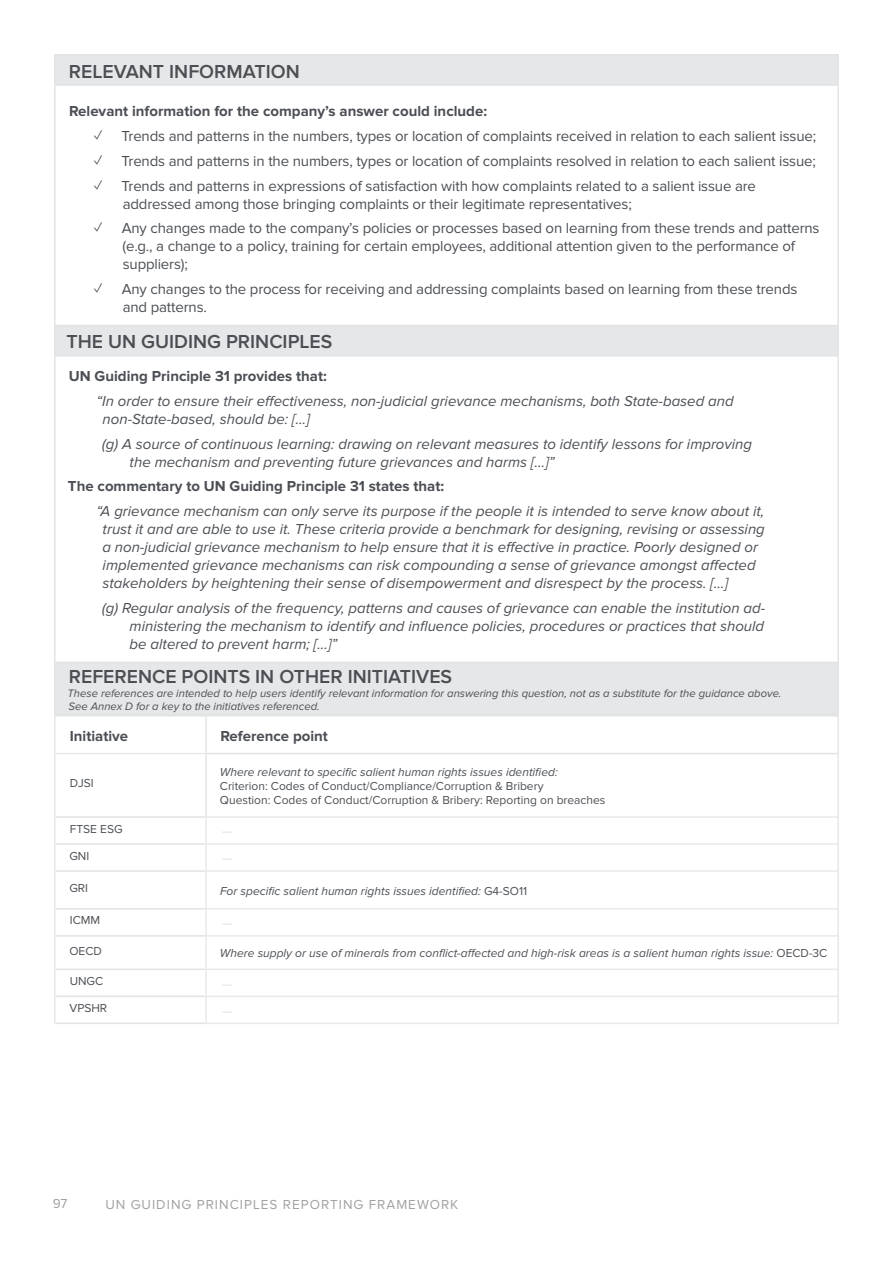
<style>
.page{position:relative;width:893px;height:1263px;background:#fff}
.page>*{position:absolute;margin:0;border:0;box-sizing:border-box;transform-origin:0 0}
.t1{font:600 19.5px "Proxima Nova";color:#4b4f54}
.t2{font:italic 15px/18px "Proxima Nova";color:#4b4f54}
.t3{font:15px/18px "Proxima Nova";letter-spacing:-.01em;color:#4b4f54}
.t4{font:700 15px "Proxima Nova";color:#4b4f54}
.t5{font:13.5px "Proxima Nova A";letter-spacing:.075em;color:#a0a1a2}
.t6{font:italic 12px "Proxima Nova";color:#4b4f54}
.t7{font:12px/14.4px "Proxima Nova";color:#4b4f54}
.t8{font:italic 11.25px/12.8px "Proxima Nova";color:#4b4f54}
.s1{font-style:normal}
</style>
<div class="page">
<svg style="left:56px;top:56px;width:781px;height:657px"></svg>
<hr style="left:54px;top:662px;width:785px;height:1px;background:#e2e3e4">
<hr style="left:54px;top:663px;width:2px;height:50px;background:#e2e3e4">
<hr style="left:837px;top:663px;width:2px;height:50px;background:#e2e3e4">
<hr style="left:54px;top:713px;width:785px;height:2px;background:#e2e3e4">
<hr style="left:54px;top:54px;width:785px;height:2px;background:#e2e3e4">
<hr style="left:54px;top:56px;width:2px;height:28px;background:#e2e3e4">
<hr style="left:837px;top:56px;width:2px;height:28px;background:#e2e3e4">
<hr style="left:54px;top:84px;width:785px;height:2px;background:#e2e3e4">
<hr style="left:54px;top:86px;width:2px;height:239px;background:#e2e3e4">
<hr style="left:837px;top:86px;width:2px;height:239px;background:#e2e3e4">
<hr style="left:54px;top:325px;width:785px;height:1px;background:#e2e3e4">
<hr style="left:54px;top:326px;width:2px;height:29px;background:#e2e3e4">
<hr style="left:837px;top:326px;width:2px;height:29px;background:#e2e3e4">
<hr style="left:54px;top:355px;width:785px;height:2px;background:#e2e3e4">
<hr style="left:54px;top:357px;width:2px;height:305px;background:#e2e3e4">
<hr style="left:837px;top:357px;width:2px;height:305px;background:#e2e3e4">
<hr style="left:54px;top:715px;width:2px;height:309px;background:#e6e7e8">
<hr style="left:837px;top:715px;width:2px;height:309px;background:#e6e7e8">
<hr style="left:205px;top:816px;width:633px;height:2px;background:#e9e9e9">
<hr style="left:205px;top:843px;width:633px;height:2px;background:#e9e9e9">
<hr style="left:205px;top:870px;width:633px;height:2px;background:#e9e9e9">
<hr style="left:205px;top:908px;width:633px;height:1px;background:#e9e9e9">
<hr style="left:205px;top:935px;width:633px;height:1px;background:#e9e9e9">
<hr style="left:205px;top:968px;width:633px;height:2px;background:#e9e9e9">
<hr style="left:205px;top:995px;width:633px;height:2px;background:#e9e9e9">
<hr style="left:205px;top:1022px;width:633px;height:2px;background:#e9e9e9">
<hr style="left:55px;top:715px;width:151px;height:1px;background:#e2e3e4">
<hr style="left:206px;top:715px;width:632px;height:1px;background:#e2e3e4">
<hr style="left:205px;top:716px;width:2px;height:37px;background:#e2e3e4">
<hr style="left:205px;top:753px;width:633px;height:1px;background:#e2e3e4">
<hr style="left:55px;top:1022px;width:150px;height:2px;background:#e2e3e4">
<hr style="left:205px;top:754px;width:2px;height:62px;background:#e2e3e4">
<hr style="left:55px;top:816px;width:150px;height:2px;background:#e2e3e4">
<hr style="left:55px;top:843px;width:150px;height:2px;background:#e2e3e4">
<hr style="left:55px;top:870px;width:150px;height:2px;background:#e2e3e4">
<hr style="left:55px;top:908px;width:150px;height:1px;background:#e2e3e4">
<hr style="left:55px;top:935px;width:150px;height:1px;background:#e2e3e4">
<hr style="left:55px;top:968px;width:150px;height:2px;background:#e2e3e4">
<hr style="left:55px;top:995px;width:150px;height:2px;background:#e2e3e4">
<hr style="left:205px;top:818px;width:2px;height:25px;background:#e9e9e9">
<hr style="left:205px;top:845px;width:2px;height:25px;background:#e9e9e9">
<hr style="left:205px;top:872px;width:2px;height:36px;background:#e9e9e9">
<hr style="left:205px;top:909px;width:2px;height:26px;background:#e9e9e9">
<hr style="left:205px;top:936px;width:2px;height:32px;background:#e9e9e9">
<hr style="left:205px;top:970px;width:2px;height:25px;background:#e9e9e9">
<hr style="left:205px;top:997px;width:2px;height:25px;background:#e9e9e9">
<hr style="left:55px;top:753px;width:150px;height:1px;background:#e9e9e9">
<h1 class="t1" style="left:69px;top:60px;width:233px">RELEVANT INFORMATION</h1>
<p class="t4" style="left:69px;top:103px;width:420px">Relevant information for the company’s answer could include:</p>
<p class="t3" style="left:94px;top:127px;width:723px">✓ Trends and patterns in the numbers, types or location of complaints received in relation to each salient issue;</p>
<p class="t3" style="left:94px;top:152px;width:723px">✓ Trends and patterns in the numbers, types or location of complaints resolved in relation to each salient issue;</p>
<p class="t3" style="left:123px;top:177px;width:635px;text-indent:-29px">✓ Trends and patterns in expressions of satisfaction with how complaints related to a salient issue are addressed among those bringing complaints or their legitimate representatives;</p>
<p class="t3" style="left:123px;top:220px;width:698px;text-indent:-28px">✓ Any changes made to the company’s policies or processes based on learning from these trends and patterns (e.g., a change to a policy, training for certain employees, additional attention given to the performance of suppliers);</p>
<p class="t3" style="left:123px;top:280px;width:676px;text-indent:-29px">✓ Any changes to the process for receiving and addressing complaints based on learning from these trends and patterns.</p>
<h1 class="t1" style="left:66px;top:331px;width:267px">THE UN GUIDING PRINCIPLES</h1>
<p class="t4" style="left:69px;top:367px;width:260px">UN Guiding Principle 31 provides that:</p>
<p class="t2" style="left:103px;top:392px;width:633px;text-indent:-6px">“In order to ensure their effectiveness, non-judicial grievance mechanisms, both State-based and non‑State-based, should be: […]</p>
<p class="t2" style="left:130px;top:435px;width:624px;text-indent:-27px">(g) A source of continuous learning: drawing on relevant measures to identify lessons for improving the mechanism and preventing future grievances and harms […]”</p>
<p class="t4" style="left:68px;top:478px;width:378px">The commentary to UN Guiding Principle 31 states that:</p>
<p class="t2" style="left:102px;top:502px;width:664px;text-indent:-6px">“A grievance mechanism can only serve its purpose if the people it is intended to serve know about it, trust it and are able to use it. These criteria provide a benchmark for designing, revising or assessing a non-judicial grievance mechanism to help ensure that it is effective in practice. Poorly designed or implemented grievance mechanisms can risk compounding a sense of grievance amongst affected stakeholders by heightening their sense of disempowerment and disrespect by the process. […]</p>
<p class="t2" style="left:130px;top:599px;width:637px;text-align:justify;text-indent:-27px">(g) Regular analysis of the frequency, patterns and causes of grievance can enable the institution ad&shy;ministering the mechanism to identify and influence policies, procedures or practices that should be altered to prevent harm; […]”</p>
<h1 class="t1" style="left:69px;top:665px;width:385px">REFERENCE POINTS IN OTHER INITIATIVES</h1>
<p class="t8" style="left:68px;top:687px;width:715px">These references are intended to help users identify relevant information for answering this question, not as a substitute for the guidance above.<br>See Annex D for a key to the initiatives referenced.</p>
<p class="t4" style="left:70px;top:727px;width:60px">Initiative</p>
<p class="t4" style="left:220px;top:727px;width:109px">Reference point</p>
<p class="t7" style="left:70px;top:776px;width:25px">DJSI</p>
<p class="t6" style="left:220px;top:765px;width:339px">Where relevant to specific salient human rights issues identified:</p>
<p class="t7" style="left:220px;top:779px;width:387px">Criterion: Codes of Conduct/Compliance/Corruption &amp; Bribery<br>Question: Codes of Conduct/Corruption &amp; Bribery: Reporting on breaches</p>
<p class="t7" style="left:70px;top:822px;width:54px">FTSE ESG</p>
<p class="t7" style="left:69px;top:849px;width:21px">GNI</p>
<p class="t7" style="left:69px;top:881px;width:20px">GRI</p>
<p class="t6" style="left:220px;top:884px;width:309px">For specific salient human rights issues identified: <span class="s1">G4-SO11</span></p>
<p class="t7" style="left:70px;top:913px;width:32px">ICMM</p>
<p class="t7" style="left:69px;top:944px;width:34px">OECD</p>
<p class="t6" style="left:220px;top:947px;width:609px">Where supply or use of minerals from conflict-affected and high-risk areas is a salient human rights issue: <span class="s1">OECD-3C</span></p>
<p class="t7" style="left:70px;top:974px;width:35px">UNGC</p>
<p class="t7" style="left:69px;top:1001px;width:39px">VPSHR</p>
<p class="t5" style="left:53px;top:1195px;width:16px">97</p>
<p class="t5" style="left:105px;top:1197px;width:354px">UN GUIDING PRINCIPLES REPORTING FRAMEWORK</p>
</div>
